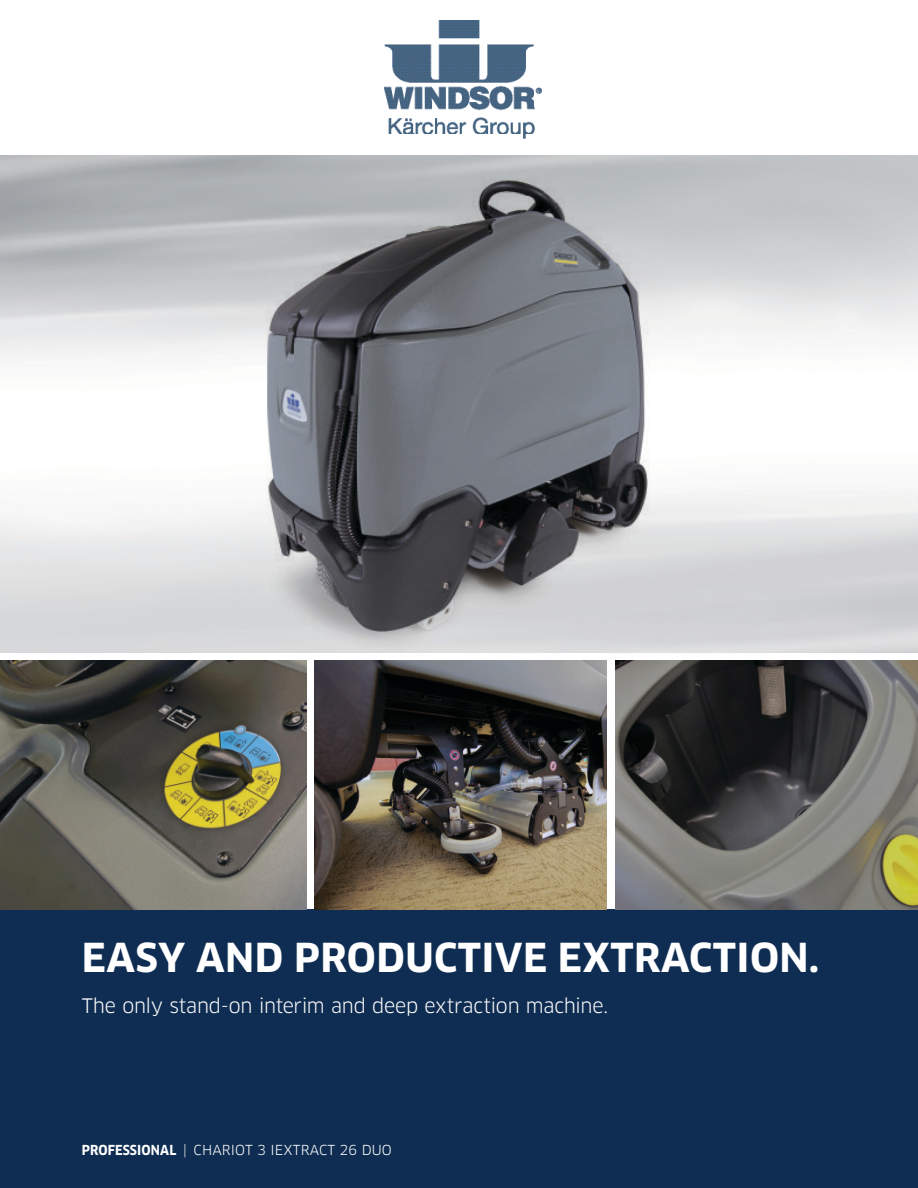
<style>
.page{position:relative;width:918px;height:1188px;background:#fff}
.page>*{position:absolute;margin:0;border:0;box-sizing:border-box;transform-origin:0 0}
.Headline_NarrowBlack{font:700 39px "Clan Pro";letter-spacing:.01em;color:#fff}
.Subheadline_Book_13p{font:19.5px "Clan Pro";letter-spacing:-.015em;color:#fff}
.Business_Unit_Narrow{font:13.5px "Clan Pro";letter-spacing:.01em;color:#fff}
.s1{font-family:"Clan Pro Narr";font-weight:700}
</style>
<div class="page">
<img style="left:384px;top:21px;width:157px;height:118px">
<div style="left:0;top:910px;width:918px;height:278px;background:#0f2d52"></div>
<img style="left:315px;top:661px;width:292px;height:249px">
<img style="left:615px;top:661px;width:303px;height:249px">
<img style="left:0;top:661px;width:306px;height:249px">
<img style="left:239px;top:169px;width:417px;height:484px">
<img style="left:268px;top:185px;width:381px;height:449px">
<p class="Headline_NarrowBlack" style="left:82px;top:935px;width:739px">EASY AND PRODUCTIVE EXTRACTION.</p>
<p class="Subheadline_Book_13p" style="left:82px;top:994px;width:528px">The only stand-on interim and deep extraction machine.</p>
<p class="Business_Unit_Narrow" style="left:82px;top:1142px;width:312px"><span class="s1">PROFESSIONAL</span> | CHARIOT 3 IEXTRACT 26 DUO</p>
</div>
